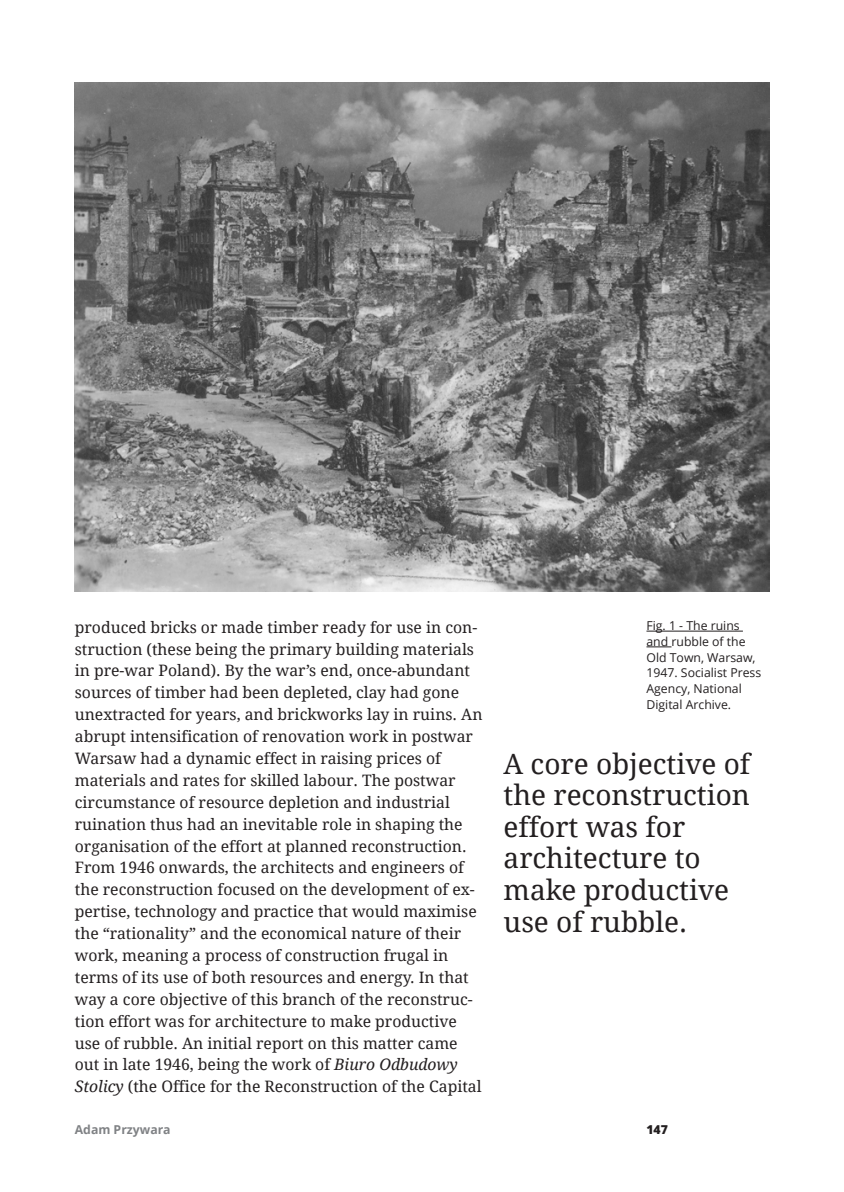
<style>
.page{position:relative;width:844px;height:1192px;background:#fff}
.page>*{position:absolute;margin:0;border:0;box-sizing:border-box;transform-origin:0 0}
.t1{font:28px/31.5px "Droid Serif";color:#231f20}
.t2{font:15.75px/21.9px "Droid Serif";color:#231f20}
.t3{font:12.25px/15.8px "Open Sans";color:#231f20}
.t4{font:700 12.25px "Open Sans";color:#808285}
.t5{font:800 12.25px "Open Sans";color:#231f20}
.s1{font-style:italic}
</style>
<div class="page">
<img style="left:75px;top:82px;width:694px;height:509px">
<hr style="left:646px;top:630px;width:97px;height:1px;background:#231f20">
<svg style="left:646px;top:646px;width:25px;height:1px"></svg>
<p class="t2" style="left:75px;top:616px;width:409px">produced bricks or made timber ready for use in con&shy;struction (these being the primary building materials in pre-war Poland). By the war’s end, once-abundant sources of timber had been depleted, clay had gone unextracted for years, and brickworks lay in ruins. An abrupt intensification of renovation work in postwar Warsaw had a dynamic effect in raising prices of materials and rates for skilled labour. The postwar circumstance of resource depletion and industrial ruination thus had an inevitable role in shaping the organisation of the effort at planned reconstruction.<br>From 1946 onwards, the architects and engineers of the reconstruction focused on the development of ex&shy;pertise, technology and practice that would maximise the “rationality” and the economical nature of their work, meaning a process of construction frugal in terms of its use of both resources and energy. In that way a core objective of this branch of the reconstruc&shy;tion effort was for architecture to make productive use of rubble. An initial report on this matter came out in late 1946, being the work of <span class="s1">Biuro Odbudowy Stolicy</span> (the Office for the Reconstruction of the Capital</p>
<p class="t3" style="left:646px;top:617px;width:116px">Fig. 1 - The ruins and rubble of the<br>Old Town, Warsaw,<br>1947. Socialist Press<br>Agency, National<br>Digital Archive.</p>
<h1 class="t1" style="left:503px;top:748px;width:248px">A core objective of the reconstruction effort was for architecture to make productive use of rubble.</h1>
<p class="t4" style="left:75px;top:1120px;width:97px">Adam Przywara</p>
<p class="t5" style="left:646px;top:1120px;width:23px">147</p>
</div>
